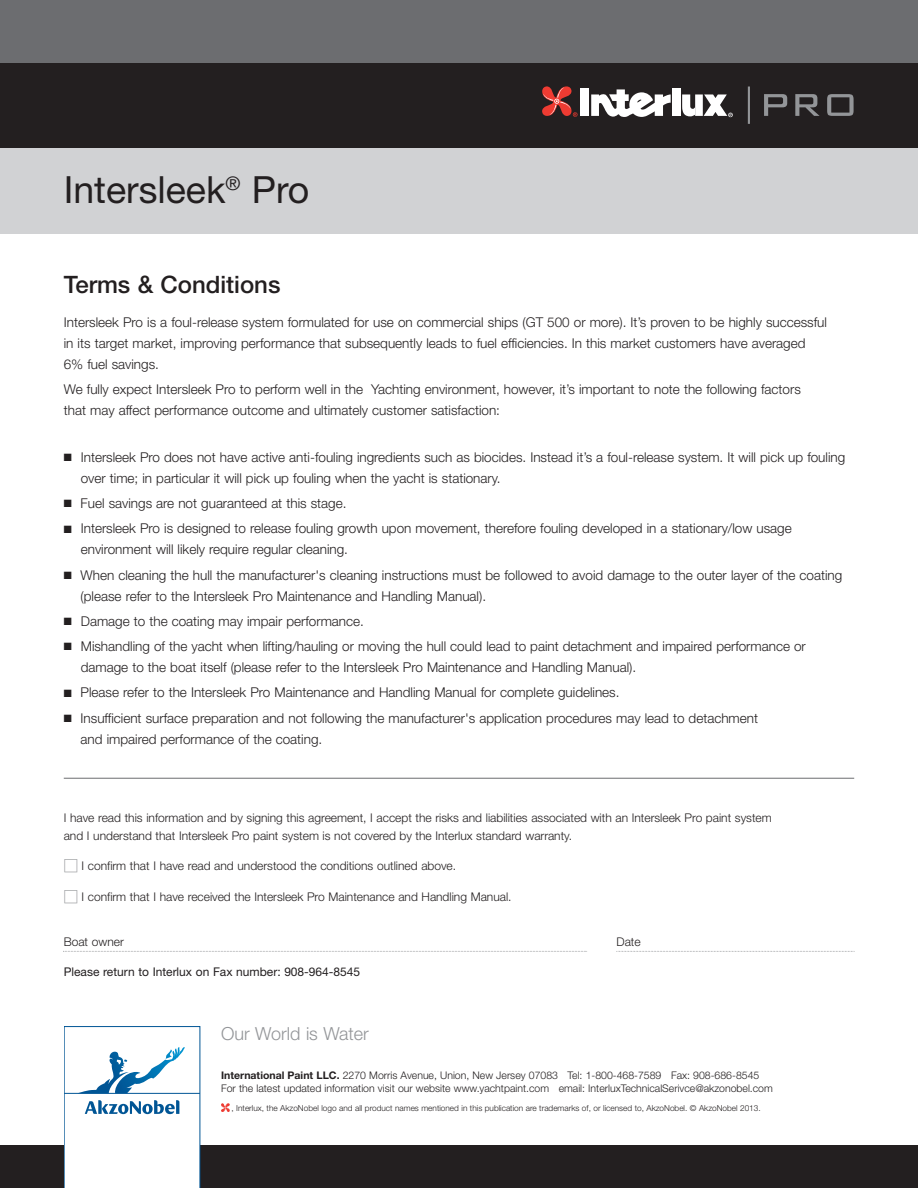
<style>
.page{position:relative;width:918px;height:1188px;background:#fff}
.page>*{position:absolute;margin:0;border:0;box-sizing:border-box;transform-origin:0 0}
.t1{font:37.5px "Helvetica Neue";color:#231f20}
.t2{font:500 24px "Helvetica Neue";color:#231f20}
.t3{font:300 18px "Helvetica Neue";color:#939598}
.t4{font:300 13.5px/21px "Helvetica Neue";color:#231f20}
.t5{font:300 12px/18px "Helvetica Neue";color:#231f20}
.t6{font:12px "Helvetica Neue";color:#231f20}
.t7{font:300 10.5px/13.5px "Helvetica Neue";color:#231f20}
.t8{font:300 8.25px "Helvetica Neue";color:#231f20}
.s1{font-weight:700}
</style>
<div class="page">
<div style="left:0;top:0;width:918px;height:149px;background:#6c6d70"></div>
<div style="left:0;top:64px;width:918px;height:85px;background:#231f20"></div>
<svg style="left:764px;top:94px;width:23px;height:22px"></svg>
<svg style="left:795px;top:94px;width:25px;height:22px"></svg>
<svg style="left:827px;top:94px;width:27px;height:22px"></svg>
<hr style="left:748px;top:87px;width:2px;height:37px;background:#939598">
<div style="left:580px;top:88px;width:9px;height:28px;background:#fff"></div>
<div style="left:672px;top:88px;width:8px;height:28px;background:#fff"></div>
<svg style="left:682px;top:94px;width:51px;height:23px"></svg>
<svg style="left:591px;top:89px;width:80px;height:28px"></svg>
<svg style="left:542px;top:86px;width:36px;height:31px"></svg>
<div style="left:0;top:149px;width:918px;height:85px;background:#d1d2d4"></div>
<div style="left:0;top:1145px;width:918px;height:43px;background:#231f20"></div>
<svg style="left:64px;top:1026px;width:136px;height:162px"></svg>
<hr style="left:64px;top:1093px;width:136px;height:1px;background:#005595">
<svg style="left:221px;top:1103px;width:9px;height:9px"></svg>
<hr style="left:64px;top:778px;width:790px;height:1px;background:#6c6d70">
<svg style="left:63px;top:951px;width:524px;height:1px"></svg>
<svg style="left:616px;top:951px;width:239px;height:1px"></svg>
<h1 class="t1" style="left:64px;top:176px;width:247px">Intersleek<sup>®</sup> Pro</h1>
<h2 class="t2" style="left:64px;top:276px;width:218px">Terms &amp; Conditions</h2>
<p class="t4" style="left:64px;top:313px;width:765px">Intersleek Pro is a foul-release system formulated for use on commercial ships (GT 500 or more). It’s proven to be highly successful in its target market, improving performance that subsequently leads to fuel efficiencies. In this market customers have averaged<br>6% fuel savings.</p>
<p class="t4" style="left:64px;top:380px;width:739px">We fully expect Intersleek Pro to perform well in the Yachting environment, however, it’s important to note the following factors that may affect performance outcome and ultimately customer satisfaction:</p>
<p class="t4" style="left:81px;top:448px;width:766px;text-indent:-17px">■ Intersleek Pro does not have active anti-fouling ingredients such as biocides. Instead it’s a foul-release system. It will pick up fouling over time; in particular it will pick up fouling when the yacht is stationary.</p>
<p class="t4" style="left:64px;top:494px;width:284px">■ Fuel savings are not guaranteed at this stage.</p>
<p class="t4" style="left:81px;top:519px;width:712px;text-indent:-17px">■ Intersleek Pro is designed to release fouling growth upon movement, therefore fouling developed in a stationary/low usage environment will likely require regular cleaning.</p>
<p class="t4" style="left:81px;top:565px;width:763px;text-indent:-17px">■ When cleaning the hull the manufacturer's cleaning instructions must be followed to avoid damage to the outer layer of the coating (please refer to the Intersleek Pro Maintenance and Handling Manual).</p>
<p class="t4" style="left:64px;top:612px;width:302px">■ Damage to the coating may impair performance.</p>
<p class="t4" style="left:81px;top:637px;width:727px;text-indent:-17px">■ Mishandling of the yacht when lifting/hauling or moving the hull could lead to paint detachment and impaired performance or damage to the boat itself (please refer to the Intersleek Pro Maintenance and Handling Manual).</p>
<p class="t4" style="left:64px;top:683px;width:557px">■ Please refer to the Intersleek Pro Maintenance and Handling Manual for complete guidelines.</p>
<p class="t4" style="left:81px;top:708px;width:679px;text-indent:-17px">■ Insufficient surface preparation and not following the manufacturer's application procedures may lead to detachment and impaired performance of the coating.</p>
<p class="t5" style="left:64px;top:810px;width:710px">I have read this information and by signing this agreement, I accept the risks and liabilities associated with an Intersleek Pro paint system and I understand that Intersleek Pro paint system is not covered by the Interlux standard warranty.</p>
<p class="t5" style="left:82px;top:858px;width:376px">I confirm that I have read and understood the conditions outlined above.</p>
<p class="t5" style="left:82px;top:889px;width:431px">I confirm that I have received the Intersleek Pro Maintenance and Handling Manual.</p>
<p class="t5" style="left:64px;top:934px;width:62px">Boat owner</p>
<p class="t5" style="left:617px;top:934px;width:26px">Date</p>
<p class="t6" style="left:64px;top:968px;width:298px">Please return to Interlux on Fax number: 908-964-8545</p>
<h3 class="t3" style="left:221px;top:1027px;width:149px">Our World is Water</h3>
<p class="t7" style="left:221px;top:1069px;width:553px"><span class="s1">International Paint LLC.</span> 2270 Morris Avenue, Union, New Jersey 07083 Tel: 1-800-468-7589 Fax: 908-686-8545<br>For the latest updated information visit our website www.yachtpaint.com email: InterluxTechnicalSerivce@akzonobel.com</p>
<p class="t8" style="left:232px;top:1106px;width:531px">, Interlux, the AkzoNobel logo and all product names mentioned in this publication are trademarks of, or licensed to, AkzoNobel. © AkzoNobel 2013.</p>
</div>
